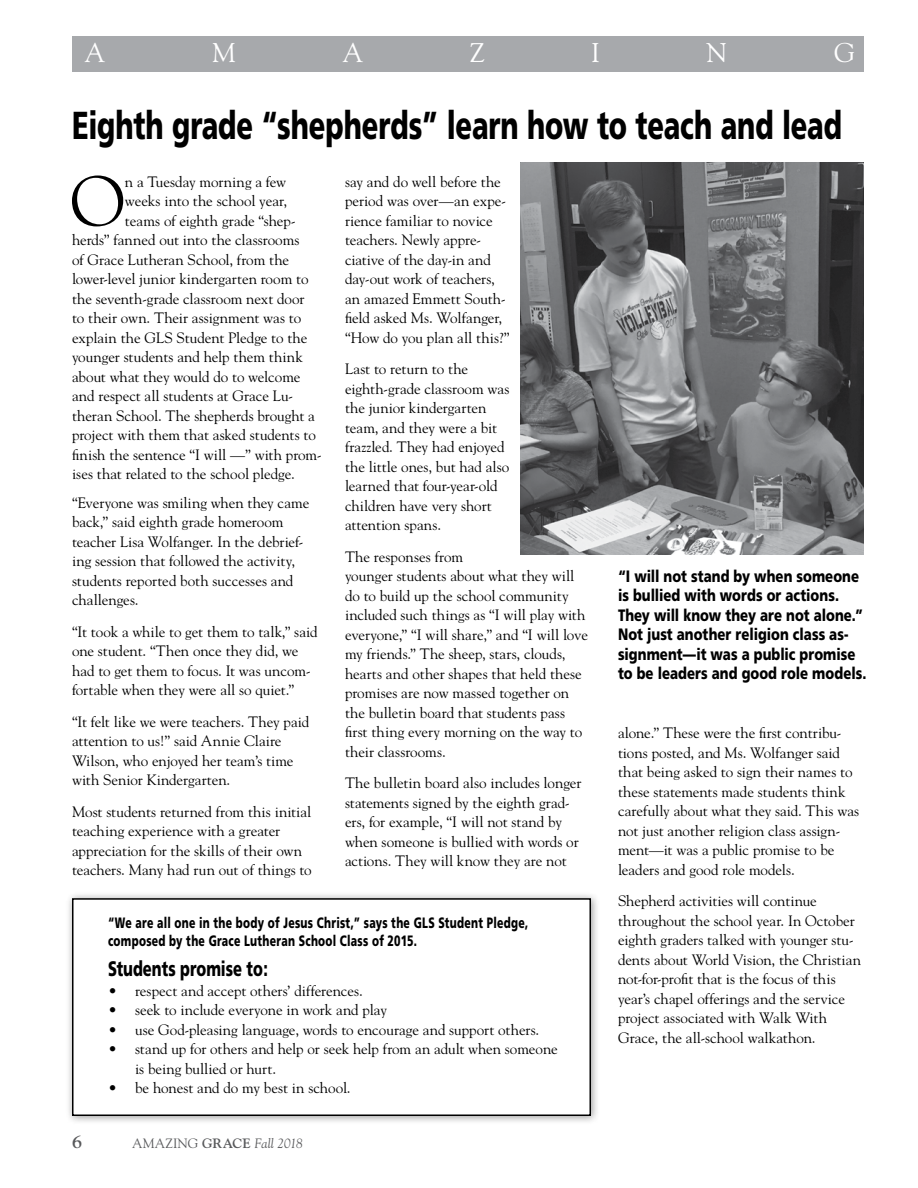
<style>
.page{position:relative;width:918px;height:1188px;background:#fff}
.page>*{position:absolute;margin:0;border:0;box-sizing:border-box;transform-origin:0 0}
.t1{font:70.35px "Goudy Std";color:#000}
.t2{font:900 39px "Frutiger";letter-spacing:-.005em;color:#000;scale:.7 1}
.t3{font:27px "Goudy Std";color:#fff}
.t4{font:900 21px "Frutiger";color:#000;scale:.7 1}
.t5{font:700 18px "Goudy";color:#58595b}
.t6{font:900 16.5px/19.5px "Frutiger";letter-spacing:.005em;color:#000;scale:.8 1}
.t7{font:15px/19.5px "Goudy Std";letter-spacing:-.005em;color:#000}
.t8{font:900 15px/18px "Frutiger";letter-spacing:.03em;color:#000;scale:.7 1}
.t9{font:italic 13.5px "Goudy";letter-spacing:-.02em;color:#58595b}
.s1{font-family:"Goudy Std";font-style:normal}
.s2{font-weight:700;font-style:normal}
</style>
<div class="page">
<div style="left:72px;top:36px;width:792px;height:36px;background:#a7a9ac"></div>
<div style="left:65px;top:891px;width:535px;height:234px;background:#000;opacity:.39"></div>
<div style="left:73px;top:899px;width:517px;height:216px;background:#fff"></div>
<div style="left:72px;top:898px;width:519px;height:218px;border:2px solid #000"></div>
<img style="left:520px;top:162px;width:344px;height:392px">
<h3 class="t3" style="left:85px;top:36px;width:23px">A</h3>
<h3 class="t3" style="left:212px;top:36px;width:26px">M</h3>
<h3 class="t3" style="left:342px;top:36px;width:23px">A</h3>
<h3 class="t3" style="left:470px;top:36px;width:17px">Z</h3>
<h3 class="t3" style="left:591px;top:36px;width:10px">I</h3>
<h3 class="t3" style="left:707px;top:36px;width:23px">N</h3>
<h3 class="t3" style="left:834px;top:36px;width:23px">G</h3>
<h2 class="t2" style="left:72px;top:102px;width:1101px">Eighth grade “shepherds” learn how to teach and lead</h2>
<h1 class="t1" style="left:70px;top:158px;width:56px">O</h1>
<p class="t7" style="left:125px;top:172px;width:163px">n a Tuesday morning a few</p>
<p class="t7" style="left:125px;top:191px;width:164px">weeks into the school year,</p>
<p class="t7" style="left:125px;top:211px;width:172px">teams of eighth grade “shep-</p>
<p class="t7" style="left:72px;top:230px;width:229px">herds” fanned out into the classrooms</p>
<p class="t7" style="left:72px;top:250px;width:219px">of Grace Lutheran School, from the</p>
<p class="t7" style="left:72px;top:269px;width:238px">lower-level junior kindergarten room to</p>
<p class="t7" style="left:72px;top:289px;width:234px">the seventh-grade classroom next door</p>
<p class="t7" style="left:72px;top:308px;width:231px">to their own. Their assignment was to</p>
<p class="t7" style="left:72px;top:328px;width:237px">explain the GLS Student Pledge to the</p>
<p class="t7" style="left:72px;top:347px;width:232px">younger students and help them think</p>
<p class="t7" style="left:72px;top:367px;width:230px">about what they would do to welcome</p>
<p class="t7" style="left:72px;top:386px;width:223px">and respect all students at Grace Lu-</p>
<p class="t7" style="left:72px;top:406px;width:244px">theran School. The shepherds brought a</p>
<p class="t7" style="left:72px;top:425px;width:245px">project with them that asked students to</p>
<p class="t7" style="left:72px;top:445px;width:251px">finish the sentence “I will —” with prom-</p>
<p class="t7" style="left:72px;top:464px;width:225px">ises that related to the school pledge.</p>
<p class="t7" style="left:72px;top:493px;width:239px">“Everyone was smiling when they came back,” said eighth grade homeroom teacher Lisa Wolfanger. In the debrief&shy;ing session that followed the activity, students reported both successes and challenges.</p>
<p class="t7" style="left:72px;top:622px;width:247px">“It took a while to get them to talk,” said one student. “Then once they did, we had to get them to focus. It was uncom&shy;fortable when they were all so quiet.”</p>
<p class="t7" style="left:72px;top:712px;width:239px">“It felt like we were teachers. They paid attention to us!” said Annie Claire Wilson, who enjoyed her team’s time with Senior Kindergarten.</p>
<p class="t7" style="left:72px;top:802px;width:241px">Most students returned from this initial teaching experience with a greater appreciation for the skills of their own teachers. Many had run out of things to</p>
<p class="t7" style="left:345px;top:172px;width:166px">say and do well before the period was over—an expe&shy;rience familiar to novice teachers. Newly appre&shy;ciative of the day-in and day-out work of teachers, an amazed Emmett South&shy;field asked Ms. Wolfanger, “How do you plan all this?”</p>
<p class="t7" style="left:345px;top:359px;width:166px">Last to return to the eighth-grade classroom was the junior kindergarten team, and they were a bit frazzled. They had enjoyed the little ones, but had also learned that four-year-old children have very short attention spans.</p>
<p class="t7" style="left:345px;top:547px;width:244px">The responses from<br>younger students about what they will do to build up the school community included such things as “I will play with everyone,” “I will share,” and “I will love my friends.” The sheep, stars, clouds, hearts and other shapes that held these promises are now massed together on the bulletin board that students pass first thing every morning on the way to their classrooms.</p>
<p class="t7" style="left:345px;top:773px;width:238px">The bulletin board also includes longer statements signed by the eighth grad&shy;ers, for example, “I will not stand by when someone is bullied with words or actions. They will know they are not</p>
<p class="t8" style="left:108px;top:914px;width:602px">“We are all one in the body of Jesus Christ,” says the GLS Student Pledge, composed by the Grace Lutheran School Class of 2015.</p>
<h3 class="t4" style="left:108px;top:956px;width:230px">Students promise to:</h3>
<p class="t7" style="left:108px;top:980px;width:256px">• respect and accept others’ differences.</p>
<p class="t7" style="left:108px;top:1000px;width:281px">• seek to include everyone in work and play</p>
<p class="t7" style="left:108px;top:1019px;width:433px">• use God-pleasing language, words to encourage and support others.</p>
<p class="t7" style="left:135px;top:1039px;width:424px;text-indent:-27px">• stand up for others and help or seek help from an adult when someone is being bullied or hurt.</p>
<p class="t7" style="left:108px;top:1078px;width:244px">• be honest and do my best in school.</p>
<p class="t5" style="left:72px;top:1131px;width:12px">6</p>
<p class="t9" style="left:132px;top:1135px;width:172px"><span class="s1">AMAZING</span> <span class="s2">GRACE</span> Fall 2018</p>
<p class="t6" style="left:618px;top:566px;width:312px">“I will not stand by when someone is bullied with words or actions.<br>They will know they are not alone.” Not just another religion class as&shy;signment—it was a public promise to be leaders and good role models.</p>
<p class="t7" style="left:618px;top:723px;width:243px">alone.” These were the first contribu&shy;tions posted, and Ms. Wolfanger said that being asked to sign their names to these statements made students think carefully about what they said. This was not just another religion class assign&shy;ment—it was a public promise to be leaders and good role models.</p>
<p class="t7" style="left:618px;top:891px;width:245px">Shepherd activities will continue throughout the school year. In October eighth graders talked with younger stu&shy;dents about World Vision, the Christian not-for-profit that is the focus of this year’s chapel offerings and the service project associated with Walk With Grace, the all-school walkathon.</p>
</div>
